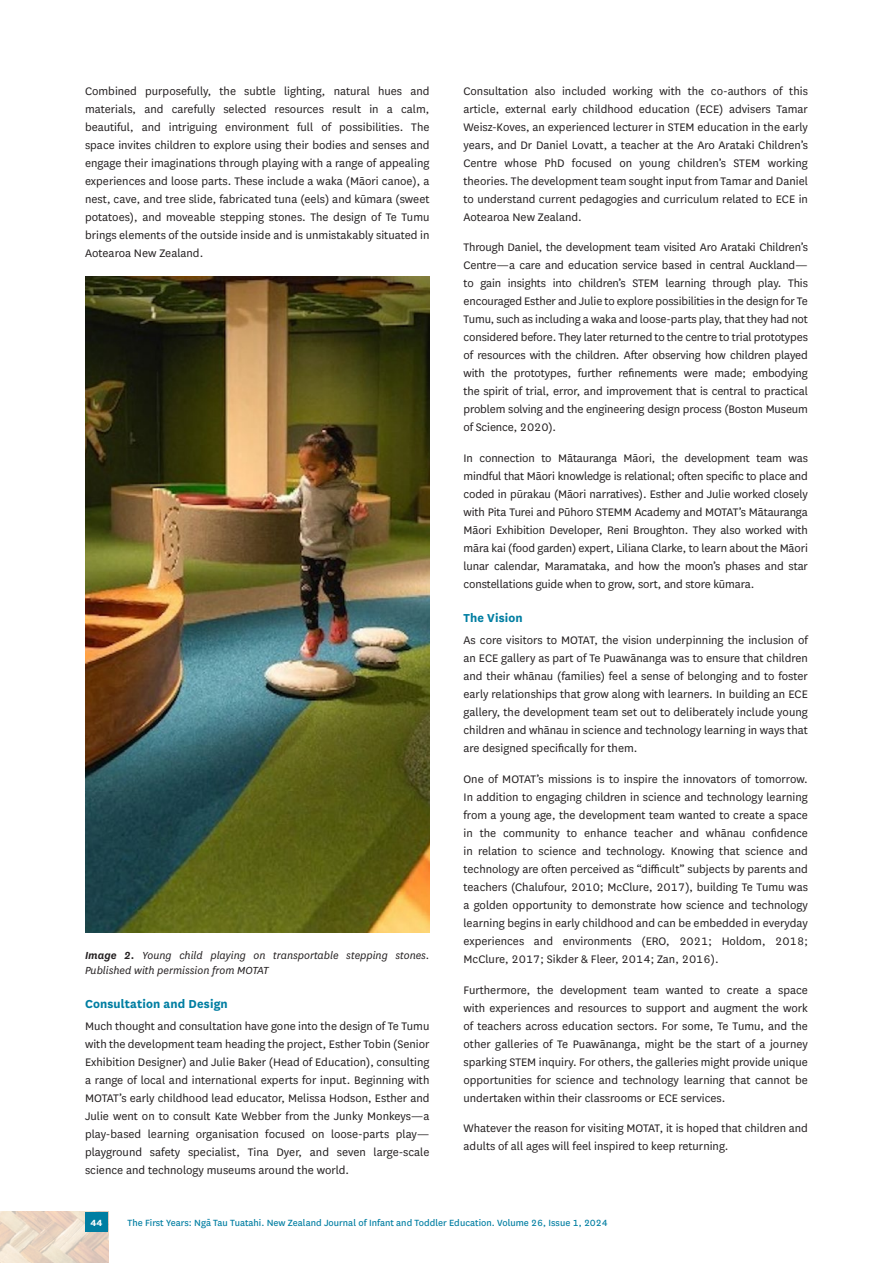
<style>
.page{position:relative;width:893px;height:1263px;background:#fff}
.page>*{position:absolute;margin:0;border:0;box-sizing:border-box;transform-origin:0 0}
.t1{font:700 13.5px "National";letter-spacing:.01em;color:#007ea2}
.t2{font:12.75px/18px "National";color:#231f20;text-align:justify}
.t3{font:italic 12px/15px "National";color:#231f20}
.t4{font:10.5px "National";color:#007ea2}
.t5{font:700 10.5px "National";color:#fff}
.s1{font-weight:600}
</style>
<div class="page">
<img style="left:0;top:1212px;width:108px;height:51px">
<div style="left:85px;top:1212px;width:23px;height:19px;background:#007ea2"></div>
<img style="left:85px;top:276px;width:344px;height:657px">
<p class="t2" style="left:85px;top:81px;width:346px">Combined purposefully, the subtle lighting, natural hues and materials, and carefully selected resources result in a calm, beautiful, and intriguing environment full of possibilities. The space invites children to explore using their bodies and senses and engage their imaginations through playing with a range of appealing experiences and loose parts. These include a waka (Māori canoe), a nest, cave, and tree slide, fabricated tuna (eels) and kūmara (sweet potatoes), and moveable stepping stones. The design of Te Tumu brings elements of the outside inside and is unmistakably situated in Aotearoa New Zealand.</p>
<p class="t3" style="left:85px;top:948px;width:346px"><span class="s1">Image 2.</span> Young child playing on transportable stepping stones.<br>Published with permission from MOTAT</p>
<p class="t1" style="left:85px;top:994px;width:144px">Consultation and Design</p>
<p class="t2" style="left:85px;top:1017px;width:346px">Much thought and consultation have gone into the design of Te Tumu with the development team heading the project, Esther Tobin (Senior Exhibition Designer) and Julie Baker (Head of Education), consulting a range of local and international experts for input. Beginning with MOTAT’s early childhood lead educator, Melissa Hodson, Esther and Julie went on to consult Kate Webber from the Junky Monkeys—a play-based learning organisation focused on loose-parts play— playground safety specialist, Tina Dyer, and seven large-scale science and technology museums around the world.</p>
<p class="t2" style="left:463px;top:81px;width:346px">Consultation also included working with the co-authors of this article, external early childhood education (ECE) advisers Tamar Weisz-Koves, an experienced lecturer in STEM education in the early years, and Dr Daniel Lovatt, a teacher at the Aro Arataki Children’s Centre whose PhD focused on young children’s STEM working theories. The development team sought input from Tamar and Daniel to understand current pedagogies and curriculum related to ECE in Aotearoa New Zealand.</p>
<p class="t2" style="left:463px;top:238px;width:346px">Through Daniel, the development team visited Aro Arataki Children’s Centre—a care and education service based in central Auckland— to gain insights into children’s STEM learning through play. This encouraged Esther and Julie to explore possibilities in the design for Te Tumu, such as including a waka and loose-parts play, that they had not considered before. They later returned to the centre to trial prototypes of resources with the children. After observing how children played with the prototypes, further refinements were made; embodying the spirit of trial, error, and improvement that is central to practical problem solving and the engineering design process (Boston Museum of Science, 2020).</p>
<p class="t2" style="left:463px;top:449px;width:346px">In connection to Mātauranga Māori, the development team was mindful that Māori knowledge is relational; often specific to place and coded in pūrakau (Māori narratives). Esther and Julie worked closely with Pita Turei and Pūhoro STEMM Academy and MOTAT’s Mātauranga Māori Exhibition Developer, Reni Broughton. They also worked with māra kai (food garden) expert, Liliana Clarke, to learn about the Māori lunar calendar, Maramataka, and how the moon’s phases and star constellations guide when to grow, sort, and store kūmara.</p>
<p class="t1" style="left:463px;top:608px;width:61px">The Vision</p>
<p class="t2" style="left:463px;top:630px;width:346px">As core visitors to MOTAT, the vision underpinning the inclusion of an ECE gallery as part of Te Puawānanga was to ensure that children and their whānau (families) feel a sense of belonging and to foster early relationships that grow along with learners. In building an ECE gallery, the development team set out to deliberately include young children and whānau in science and technology learning in ways that are designed specifically for them.</p>
<p class="t2" style="left:463px;top:769px;width:346px">One of MOTAT’s missions is to inspire the innovators of tomorrow.<br>In addition to engaging children in science and technology learning from a young age, the development team wanted to create a space in the community to enhance teacher and whānau confidence in relation to science and technology. Knowing that science and technology are often perceived as “difficult” subjects by parents and teachers (Chalufour, 2010; McClure, 2017), building Te Tumu was a golden opportunity to demonstrate how science and technology learning begins in early childhood and can be embedded in everyday experiences and environments (ERO, 2021; Holdom, 2018; McClure, 2017; Sikder &amp; Fleer, 2014; Zan, 2016).</p>
<p class="t2" style="left:463px;top:980px;width:346px">Furthermore, the development team wanted to create a space with experiences and resources to support and augment the work of teachers across education sectors. For some, Te Tumu, and the other galleries of Te Puawānanga, might be the start of a journey sparking STEM inquiry. For others, the galleries might provide unique opportunities for science and technology learning that cannot be undertaken within their classrooms or ECE services.</p>
<p class="t2" style="left:463px;top:1119px;width:346px">Whatever the reason for visiting MOTAT, it is hoped that children and adults of all ages will feel inspired to keep returning.</p>
<p class="t5" style="left:91px;top:1215px;width:13px">44</p>
<p class="t4" style="left:128px;top:1216px;width:482px">The First Years: Nga- Tau Tuatahi. New Zealand Journal of Infant and Toddler Education. Volume 26, Issue 1, 2024</p>
</div>
